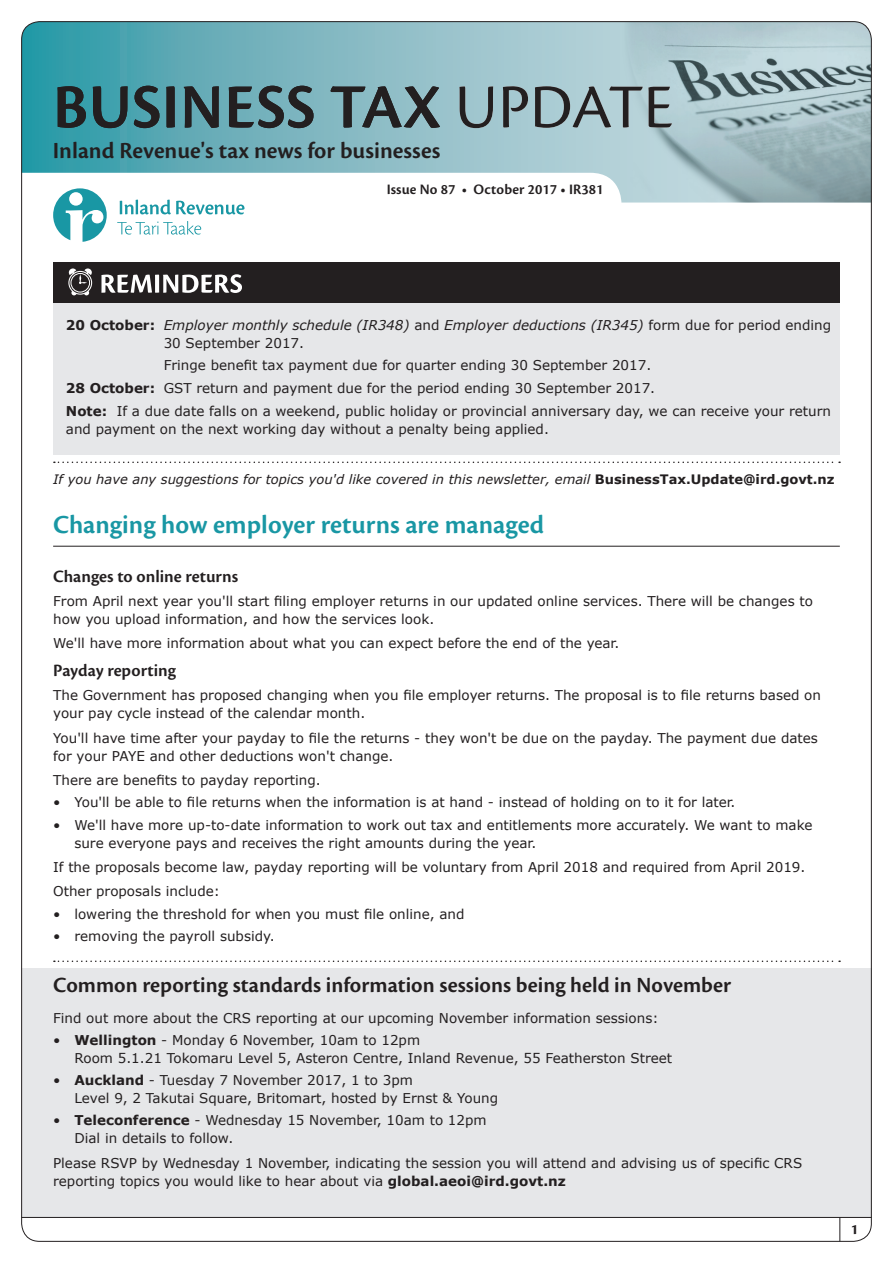
<style>
.page{position:relative;width:893px;height:1263px;background:#fff}
.page>*{position:absolute;margin:0;border:0;box-sizing:border-box;transform-origin:0 0}
.t1{font:600 64.8px "Cronos Pro";letter-spacing:.01em;color:#231f20}
.t2{font:600 27px "Cronos Pro";color:#1997a4}
.t3{font:600 24px "Cronos Pro";color:#231f20}
.t4{font:600 22.5px "Cronos Pro";color:#231f20}
.t5{font:600 18px "Cronos Pro";color:#231f20}
.t6{font:600 15px "Cronos Pro";letter-spacing:.005em;color:#231f20}
.t7{font:700 15px "Cronos Pro";color:#231f20}
.t8{font:13.5px/18px "Verdana";color:#231f20}
.t9{font:italic 13.5px/18px "Verdana";color:#231f20}
.t10{font:italic 13.05px "Verdana";color:#231f20}
.s1{font-weight:400;color:#fff}
.s2{font-weight:700;font-style:normal}
.s3{font-style:normal}
.s4{font-weight:700}
</style>
<div class="page">
<div style="left:22px;top:968px;width:850px;height:249px;background:#e6e7e9"></div>
<div style="left:53px;top:263px;width:787px;height:191px;background:#e6e7e9"></div>
<div style="left:53px;top:263px;width:787px;height:40px;background:#231f20"></div>
<svg style="left:71px;top:290px;width:6px;height:5px"></svg>
<svg style="left:84px;top:291px;width:5px;height:4px"></svg>
<svg style="left:69px;top:271px;width:23px;height:23px"></svg>
<div style="left:68px;top:271px;width:24px;height:24px;border:1px solid #fff;border-radius:50%"></div>
<div style="left:71px;top:273px;width:19px;height:19px;background:#231f20;border-radius:50%"></div>
<div style="left:71px;top:273px;width:19px;height:19px;border:1px solid #fff;border-radius:50%"></div>
<svg style="left:69px;top:270px;width:23px;height:14px"></svg>
<svg style="left:101px;top:274px;width:141px;height:19px"></svg>
<svg style="left:54px;top:461px;width:786px;height:2px"></svg>
<hr style="left:53px;top:546px;width:787px;height:1px;background:#231f20">
<svg style="left:54px;top:960px;width:786px;height:2px"></svg>
<svg style="left:22px;top:22px;width:562px;height:181px"></svg>
<img style="left:584px;top:22px;width:287px;height:181px">
<hr style="left:21px;top:1217px;width:850px;height:1px;background:#231f20">
<svg style="left:839px;top:1218px;width:1px;height:23px"></svg>
<svg style="left:53px;top:188px;width:54px;height:54px"></svg>
<svg style="left:117px;top:221px;width:84px;height:14px"></svg>
<svg style="left:120px;top:200px;width:124px;height:14px"></svg>
<h1 class="t1" style="left:53px;top:70px;width:621px">BUSINESS TAX <span class="s1">UPDATE</span></h1>
<h3 class="t3" style="left:53px;top:137px;width:389px">Inland Revenue's tax news for businesses</h3>
<p class="t6" style="left:387px;top:181px;width:218px">Issue No 87 • October 2017 • IR381</p>
<p class="t9" style="left:164px;top:316px;width:669px;text-indent:-98px"><span class="s2">20 October:</span> Employer monthly schedule (IR348) <span class="s3">and</span> Employer deductions (IR345) <span class="s3">form due for period ending<br>30 September 2017.</span></p>
<p class="t8" style="left:66px;top:354px;width:767px;line-height:23.1px;text-indent:98px">Fringe benefit tax payment due for quarter ending 30 September 2017.<br><span class="s4">28 October:</span> GST return and payment due for the period ending 30 September 2017.<br><span class="s4">Note:</span> If a due date falls on a weekend, public holiday or provincial anniversary day, we can receive your return</p>
<p class="t8" style="left:66px;top:420px;width:484px">and payment on the next working day without a penalty being applied.</p>
<p class="t10" style="left:53px;top:471px;width:783px">If you have any suggestions for topics you'd like covered in this newsletter, email <span class="s2">BusinessTax.Update@ird.govt.nz</span></p>
<h2 class="t2" style="left:53px;top:509px;width:492px">Changing how employer returns are managed</h2>
<h3 class="t5" style="left:53px;top:566px;width:187px">Changes to online returns</h3>
<p class="t8" style="left:53px;top:592px;width:761px">From April next year you'll start filing employer returns in our updated online services. There will be changes to how you upload information, and how the services look.</p>
<p class="t8" style="left:53px;top:634px;width:568px">We'll have more information about what you can expect before the end of the year.</p>
<h3 class="t5" style="left:53px;top:660px;width:124px">Payday reporting</h3>
<p class="t8" style="left:53px;top:686px;width:769px">The Government has proposed changing when you file employer returns. The proposal is to file returns based on your pay cycle instead of the calendar month.</p>
<p class="t8" style="left:53px;top:728px;width:766px">You'll have time after your payday to file the returns - they won't be due on the payday. The payment due dates for your PAYE and other deductions won't change.</p>
<p class="t8" style="left:53px;top:771px;width:269px">There are benefits to payday reporting.</p>
<p class="t8" style="left:53px;top:793px;width:684px">• You'll be able to file returns when the information is at hand - instead of holding on to it for later.</p>
<p class="t8" style="left:74px;top:815px;width:740px;text-indent:-21px">• We'll have more up-to-date information to work out tax and entitlements more accurately. We want to make sure everyone pays and receives the right amounts during the year.</p>
<p class="t8" style="left:53px;top:854px;width:754px;line-height:24.5px">If the proposals become law, payday reporting will be voluntary from April 2018 and required from April 2019.<br>Other proposals include:</p>
<p class="t8" style="left:53px;top:904px;width:413px">• lowering the threshold for when you must file online, and</p>
<p class="t8" style="left:53px;top:927px;width:223px">• removing the payroll subsidy.</p>
<h3 class="t4" style="left:53px;top:972px;width:680px">Common reporting standards information sessions being held in November</h3>
<p class="t8" style="left:53px;top:1008px;width:607px">Find out more about the CRS reporting at our upcoming November information sessions:</p>
<p class="t8" style="left:74px;top:1031px;width:599px;text-indent:-21px">• <span class="s4">Wellington</span> - Monday 6 November, 10am to 12pm<br>Room 5.1.21 Tokomaru Level 5, Asteron Centre, Inland Revenue, 55 Featherston Street</p>
<p class="t8" style="left:74px;top:1071px;width:425px;text-indent:-21px">• <span class="s4">Auckland</span> - Tuesday 7 November 2017, 1 to 3pm<br>Level 9, 2 Takutai Square, Britomart, hosted by Ernst &amp; Young</p>
<p class="t8" style="left:74px;top:1111px;width:414px;text-indent:-21px">• <span class="s4">Teleconference</span> - Wednesday 15 November, 10am to 12pm<br>Dial in details to follow.</p>
<p class="t8" style="left:53px;top:1153px;width:751px">Please RSVP by Wednesday 1 November, indicating the session you will attend and advising us of specific CRS reporting topics you would like to hear about via <span class="s4">global.aeoi@ird.govt.nz</span></p>
<p class="t7" style="left:851px;top:1221px;width:9px">1</p>
</div>
